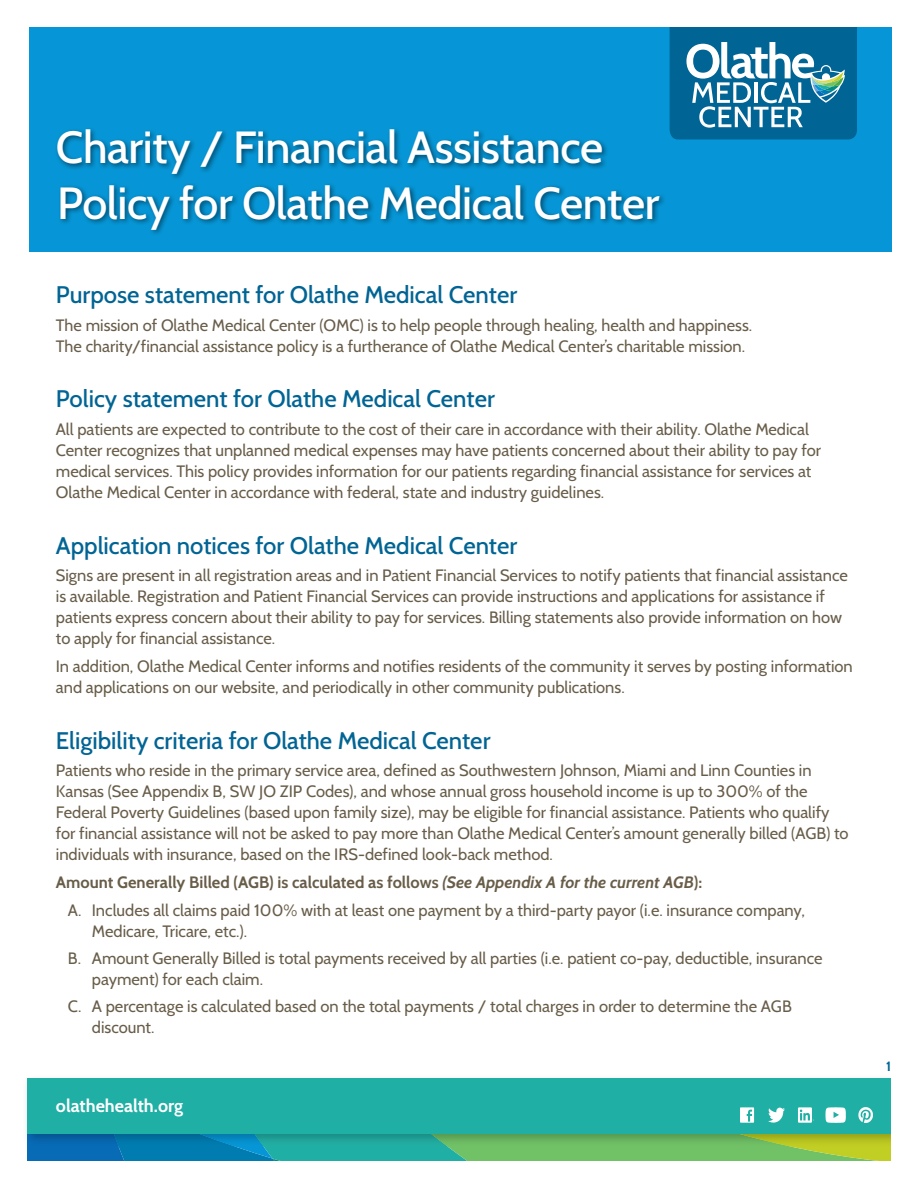
<style>
.page{position:relative;width:918px;height:1188px;background:#fff}
.page>*{position:absolute;margin:0;border:0;box-sizing:border-box;transform-origin:0 0}
.t1{font:500 45px/55.5px "Cabin";letter-spacing:-.01em;color:#fff}
.t2{font:500 24px "Cabin";color:#006494}
.t3{font:700 18px "Cabin";color:#fff}
.t4{font:16.5px/21px "Cabin";color:#685d49}
.t5{font:700 13.5px "Cabin";color:#006494}
.s1{font-weight:700}
.s2{font-weight:700;font-style:italic}
</style>
<div class="page">
<div style="left:29px;top:27px;width:863px;height:225px;background:#0696d7"></div>
<svg style="left:27px;top:1147px;width:864px;height:13px;background:#46a985"></svg>
<img style="left:119px;top:1133px;width:79px;height:14px">
<img style="left:27px;top:1133px;width:92px;height:14px">
<img style="left:198px;top:1133px;width:56px;height:14px">
<img style="left:254px;top:1133px;width:176px;height:14px">
<img style="left:430px;top:1133px;width:307px;height:14px">
<img style="left:737px;top:1133px;width:154px;height:14px">
<div style="left:27px;top:1078px;width:864px;height:55px;background:#1fafa4"></div>
<img style="left:740px;top:1108px;width:133px;height:14px">
<img style="left:56px;top:129px;width:608px;height:105px">
<svg style="left:670px;top:27px;width:187px;height:112px;background:#3484a9"></svg>
<h1 class="t1" style="left:56px;top:119px;width:605px">Charity / Financial Assistance<br>Policy for Olathe Medical Center</h1>
<h2 class="t2" style="left:56px;top:280px;width:463px">Purpose statement for Olathe Medical Center</h2>
<p class="t4" style="left:56px;top:314px;width:698px">The mission of Olathe Medical Center (OMC) is to help people through healing, health and happiness.<br>The charity/financial assistance policy is a furtherance of Olathe Medical Center’s charitable mission.</p>
<h2 class="t2" style="left:56px;top:384px;width:441px">Policy statement for Olathe Medical Center</h2>
<p class="t4" style="left:56px;top:419px;width:767px">All patients are expected to contribute to the cost of their care in accordance with their ability. Olathe Medical Center recognizes that unplanned medical expenses may have patients concerned about their ability to pay for medical services. This policy provides information for our patients regarding financial assistance for services at Olathe Medical Center in accordance with federal, state and industry guidelines.</p>
<h2 class="t2" style="left:56px;top:530px;width:463px">Application notices for Olathe Medical Center</h2>
<p class="t4" style="left:56px;top:565px;width:793px">Signs are present in all registration areas and in Patient Financial Services to notify patients that financial assistance is available. Registration and Patient Financial Services can provide instructions and applications for assistance if patients express concern about their ability to pay for services. Billing statements also provide information on how to apply for financial assistance.</p>
<p class="t4" style="left:56px;top:656px;width:798px">In addition, Olathe Medical Center informs and notifies residents of the community it serves by posting information and applications on our website, and periodically in other community publications.</p>
<h2 class="t2" style="left:56px;top:725px;width:436px">Eligibility criteria for Olathe Medical Center</h2>
<p class="t4" style="left:56px;top:760px;width:794px">Patients who reside in the primary service area, defined as Southwestern Johnson, Miami and Linn Counties in Kansas (See Appendix B, SW JO ZIP Codes), and whose annual gross household income is up to 300% of the Federal Poverty Guidelines (based upon family size), may be eligible for financial assistance. Patients who qualify for financial assistance will not be asked to pay more than Olathe Medical Center’s amount generally billed (AGB) to individuals with insurance, based on the IRS-defined look-back method.</p>
<p class="t4" style="left:68px;top:868px;width:739px;line-height:27.8px;text-indent:-12px"><span class="s1">Amount Generally Billed (AGB) is calculated as follows</span> <span class="s2">(See Appendix A for the current AGB</span><span class="s1">):<br></span>A. Includes all claims paid 100% with at least one payment by a third-party payor (i.e. insurance company,</p>
<p class="t4" style="left:68px;top:917px;width:756px;line-height:27px;text-indent:24px">Medicare, Tricare, etc.).<br>B. Amount Generally Billed is total payments received by all parties (i.e. patient co-pay, deductible, insurance</p>
<p class="t4" style="left:68px;top:965px;width:725px;line-height:27px;text-indent:24px">payment) for each claim.<br>C. A percentage is calculated based on the total payments / total charges in order to determine the AGB</p>
<p class="t4" style="left:92px;top:1016px;width:64px">discount.</p>
<p class="t3" style="left:56px;top:1095px;width:129px">olathehealth.org</p>
<p class="t5" style="left:886px;top:1058px;width:6px">1</p>
</div>
